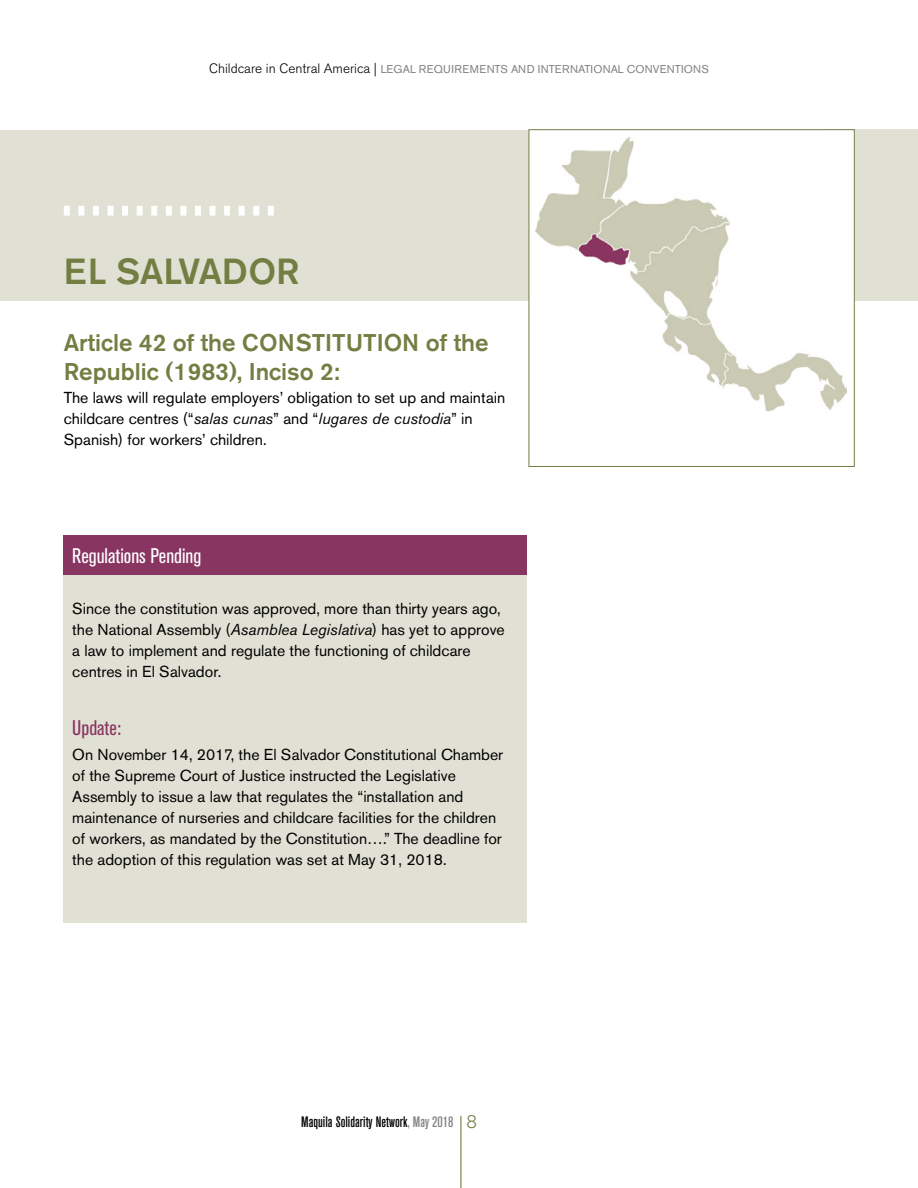
<style>
.page{position:relative;width:918px;height:1188px;background:#fff}
.page>*{position:absolute;margin:0;border:0;box-sizing:border-box;transform-origin:0 0}
.head_1{font:500 36px "Akzidenz Grotesk BE";color:#727e42}
.head_2{font:500 24px/28.8px "Akzidenz Grotesk BE";color:#727e42}
.sidebar{font:condensed 21px "Akzidenz Grotesk BE";color:#fff}
.sidebar-2{font:condensed 21px "Akzidenz Grotesk BE";color:#893561}
.body{font:15.75px/21px "Akzidenz Grotesk BE";color:#000}
.t1{font:500 condensed 15px "Akzidenz Grotesk BE";color:#000}
.t2{font:11.25px "Akzidenz Grotesk BE";letter-spacing:.02em;color:#808285}
.s1{font-weight:300;font-size:13.5px;color:#000}
.s2{font-style:italic}
.s3{color:#808285}
.s4{font-weight:300;font-stretch:normal;font-size:18px;color:#727e42}
</style>
<div class="page">
<hr style="left:460px;top:1116px;width:1px;height:72px;background:#727e42">
<div style="left:0;top:130px;width:918px;height:171px;background:#e1e0d4"></div>
<div style="left:529px;top:130px;width:325px;height:336px;background:#fff"></div>
<img style="left:535px;top:137px;width:311px;height:274px">
<div style="left:529px;top:129px;width:326px;height:338px;border:1px solid #727e42"></div>
<div style="left:268px;top:206px;width:6px;height:10px;background:#fff"></div>
<div style="left:253px;top:206px;width:6px;height:10px;background:#fff"></div>
<div style="left:239px;top:206px;width:6px;height:10px;background:#fff"></div>
<div style="left:224px;top:206px;width:6px;height:10px;background:#fff"></div>
<div style="left:210px;top:206px;width:6px;height:10px;background:#fff"></div>
<div style="left:195px;top:206px;width:6px;height:10px;background:#fff"></div>
<div style="left:180px;top:206px;width:6px;height:10px;background:#fff"></div>
<div style="left:166px;top:206px;width:6px;height:10px;background:#fff"></div>
<div style="left:151px;top:206px;width:6px;height:10px;background:#fff"></div>
<div style="left:137px;top:206px;width:6px;height:10px;background:#fff"></div>
<div style="left:122px;top:206px;width:6px;height:10px;background:#fff"></div>
<div style="left:108px;top:206px;width:6px;height:10px;background:#fff"></div>
<div style="left:93px;top:206px;width:6px;height:10px;background:#fff"></div>
<div style="left:78px;top:206px;width:6px;height:10px;background:#fff"></div>
<div style="left:64px;top:206px;width:6px;height:10px;background:#fff"></div>
<div style="left:64px;top:566px;width:463px;height:357px;background:#e1e0d4"></div>
<div style="left:64px;top:536px;width:463px;height:39px;background:#893561"></div>
<p class="t2" style="left:209px;top:62px;width:501px"><span class="s1">Childcare in Central America |</span> LEGAL REQUIREMENTS AND INTERNATIONAL CONVENTIONS</p>
<p class="head_1" style="left:64px;top:249px;width:237px">EL SALVADOR</p>
<p class="head_2" style="left:64px;top:328px;width:426px">Article 42 of the CONSTITUTION of the<br>Republic (1983), Inciso 2:</p>
<p class="body" style="left:64px;top:387px;width:443px">The laws will regulate employers’ obligation to set up and maintain childcare centres (“<span class="s2">salas cunas</span>” and “<span class="s2">lugares de custodia</span>” in<br>Spanish) for workers’ children.</p>
<p class="sidebar" style="left:72px;top:544px;width:131px">Regulations Pending</p>
<p class="body" style="left:72px;top:598px;width:434px">Since the constitution was approved, more than thirty years ago, the National Assembly (<span class="s2">Asamblea Legislativa</span>) has yet to approve a law to implement and regulate the functioning of childcare centres in El Salvador.</p>
<p class="sidebar-2" style="left:72px;top:716px;width:50px">Update:</p>
<p class="body" style="left:72px;top:744px;width:432px">On November 14, 2017, the El Salvador Constitutional Chamber of the Supreme Court of Justice instructed the Legislative Assembly to issue a law that regulates the “installation and maintenance of nurseries and childcare facilities for the children of workers, as mandated by the Constitution….” The deadline for the adoption of this regulation was set at May 31, 2018.</p>
<p class="t1" style="left:301px;top:1114px;width:177px">Maquila Solidarity Network<span class="s3">, May 2018</span> <span class="s4">8</span></p>
</div>
